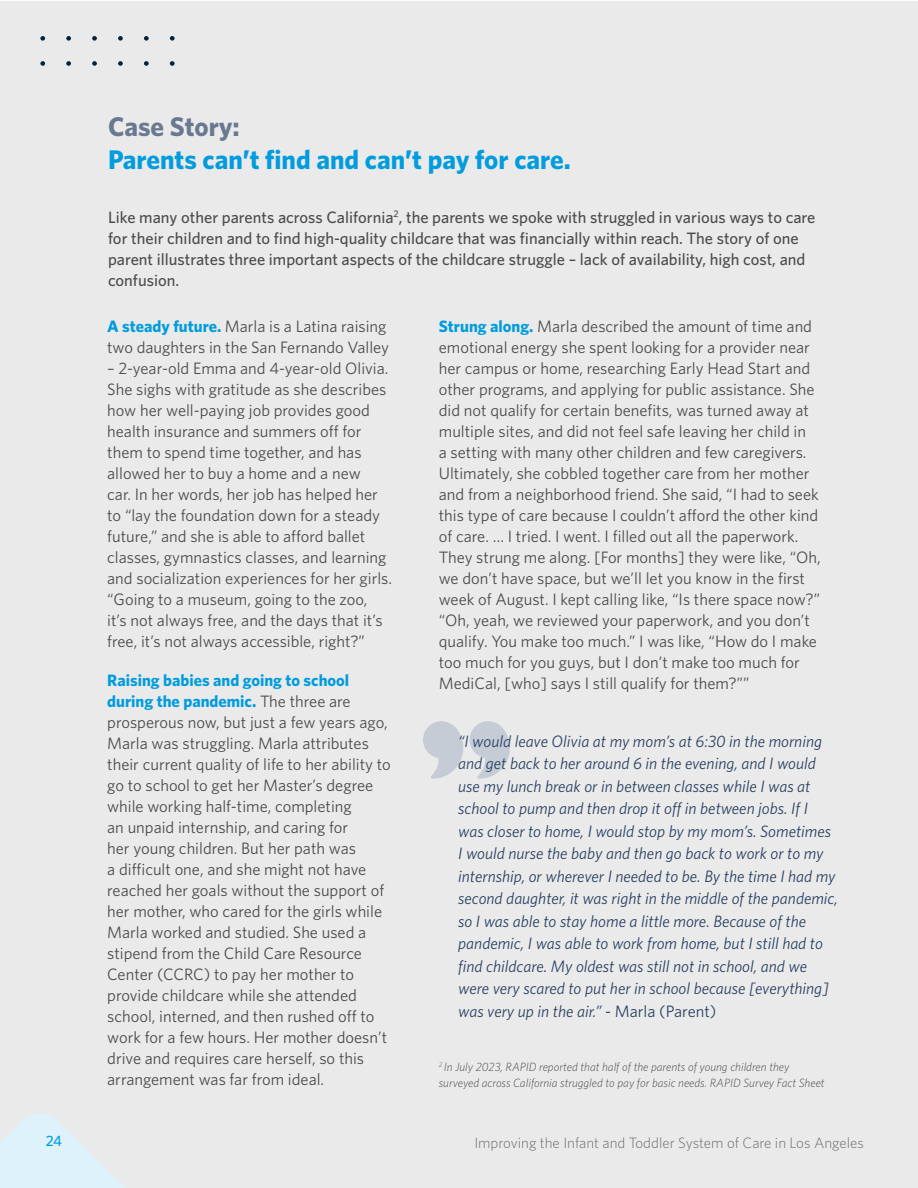
<style>
.page{position:relative;width:918px;height:1188px;background:#fff}
.page>*{position:absolute;margin:0;border:0;box-sizing:border-box;transform-origin:0 0}
.t1{font:700 27px "Whitney";color:#019cde}
.t2{font:700 27px "Whitney";color:#687991}
.t3{font:16.5px/21px "Whitney";color:#4b4c4d}
.t4{font:italic 16.5px/22.5px "Whitney Pro";color:#2a4263}
.t5{font:500 16.5px/21px "Whitney Pro";color:#4b4c4d}
.t6{font:300 15px "Whitney";color:#6c6d70}
.t7{font:500 15px "Whitney Pro";color:#019cde}
.t8{font:italic 300 12px/16.5px "Whitney Pro";color:#4b4c4d}
.s1{font-weight:700;color:#019cde}
.s2{font-family:"Whitney";font-style:normal}
</style>
<div class="page">
<div style="left:0;top:1px;width:918px;height:1186px;background:#eaeaea"></div>
<svg style="left:423px;top:721px;width:40px;height:58px"></svg>
<svg style="left:470px;top:721px;width:40px;height:58px"></svg>
<svg style="left:0;top:1113px;width:126px;height:75px"></svg>
<svg style="left:170px;top:36px;width:5px;height:5px"></svg>
<svg style="left:170px;top:61px;width:5px;height:5px"></svg>
<svg style="left:144px;top:36px;width:5px;height:5px"></svg>
<svg style="left:144px;top:61px;width:5px;height:5px"></svg>
<svg style="left:118px;top:36px;width:5px;height:5px"></svg>
<svg style="left:118px;top:61px;width:5px;height:5px"></svg>
<svg style="left:92px;top:36px;width:5px;height:5px"></svg>
<svg style="left:92px;top:61px;width:5px;height:5px"></svg>
<svg style="left:66px;top:36px;width:5px;height:5px"></svg>
<svg style="left:66px;top:61px;width:5px;height:5px"></svg>
<svg style="left:40px;top:36px;width:5px;height:5px"></svg>
<svg style="left:40px;top:61px;width:5px;height:5px"></svg>
<p class="t2" style="left:108px;top:111px;width:133px">Case Story:</p>
<p class="t1" style="left:108px;top:143px;width:464px">Parents can’t find and can’t pay for care.</p>
<p class="t5" style="left:108px;top:206px;width:709px">Like many other parents across California<sup>2</sup>, the parents we spoke with struggled in various ways to care for their children and to find high-quality childcare that was financially within reach. The story of one parent illustrates three important aspects of the childcare struggle – lack of availability, high cost, and confusion.</p>
<p class="t3" style="left:107px;top:315px;width:283px"><span class="s1">A steady future.</span> Marla is a Latina raising two daughters in the San Fernando Valley</p>
<p class="t3" style="left:107px;top:357px;width:286px">– 2-year-old Emma and 4-year-old Olivia.<br>She sighs with gratitude as she describes how her well-paying job provides good health insurance and summers off for them to spend time together, and has allowed her to buy a home and a new<br>car. In her words, her job has helped her to “lay the foundation down for a steady future,” and she is able to afford ballet classes, gymnastics classes, and learning and socialization experiences for her girls. “Going to a museum, going to the zoo,<br>it’s not always free, and the days that it’s free, it’s not always accessible, right?”</p>
<p class="t3" style="left:107px;top:669px;width:285px"><span class="s1">Raising babies and going to school during the pandemic.</span> The three are prosperous now, but just a few years ago, Marla was struggling. Marla attributes their current quality of life to her ability to go to school to get her Master’s degree while working half-time, completing<br>an unpaid internship, and caring for<br>her young children. But her path was<br>a difficult one, and she might not have reached her goals without the support of her mother, who cared for the girls while Marla worked and studied. She used a stipend from the Child Care Resource Center (CCRC) to pay her mother to provide childcare while she attended school, interned, and then rushed off to work for a few hours. Her mother doesn’t drive and requires care herself, so this arrangement was far from ideal.</p>
<p class="t3" style="left:439px;top:315px;width:383px"><span class="s1">Strung along.</span> Marla described the amount of time and emotional energy she spent looking for a provider near her campus or home, researching Early Head Start and other programs, and applying for public assistance. She did not qualify for certain benefits, was turned away at multiple sites, and did not feel safe leaving her child in<br>a setting with many other children and few caregivers.<br>Ultimately, she cobbled together care from her mother and from a neighborhood friend. She said, “I had to seek this type of care because I couldn’t afford the other kind of care. … I tried. I went. I filled out all the paperwork.<br>They strung me along. [For months] they were like, “Oh, we don’t have space, but we’ll let you know in the first week of August. I kept calling like, “Is there space now?” “Oh, yeah, we reviewed your paperwork, and you don’t qualify. You make too much.” I was like, “How do I make too much for you guys, but I don’t make too much for MediCal, [who] says I still qualify for them?””</p>
<p class="t4" style="left:458px;top:730px;width:381px">“I would leave Olivia at my mom’s at 6:30 in the morning and get back to her around 6 in the evening, and I would use my lunch break or in between classes while I was at school to pump and then drop it off in between jobs. If I<br>was closer to home, I would stop by my mom’s. Sometimes I would nurse the baby and then go back to work or to my internship, or wherever I needed to be. By the time I had my second daughter, it was right in the middle of the pandemic, so I was able to stay home a little more. Because of the pandemic, I was able to work from home, but I still had to find childcare. My oldest was still not in school, and we were very scared to put her in school because [everything] was very up in the air.” <span class="s2">- Marla (Parent)</span></p>
<p class="t8" style="left:439px;top:1058px;width:387px"><sup>2</sup> In July 2023, RAPID reported that half of the parents of young children they surveyed across California struggled to pay for basic needs. RAPID Survey Fact Sheet</p>
<p class="t7" style="left:46px;top:1131px;width:18px">24</p>
<p class="t6" style="left:474px;top:1134px;width:391px">Improving the Infant and Toddler System of Care in Los Angeles</p>
</div>
